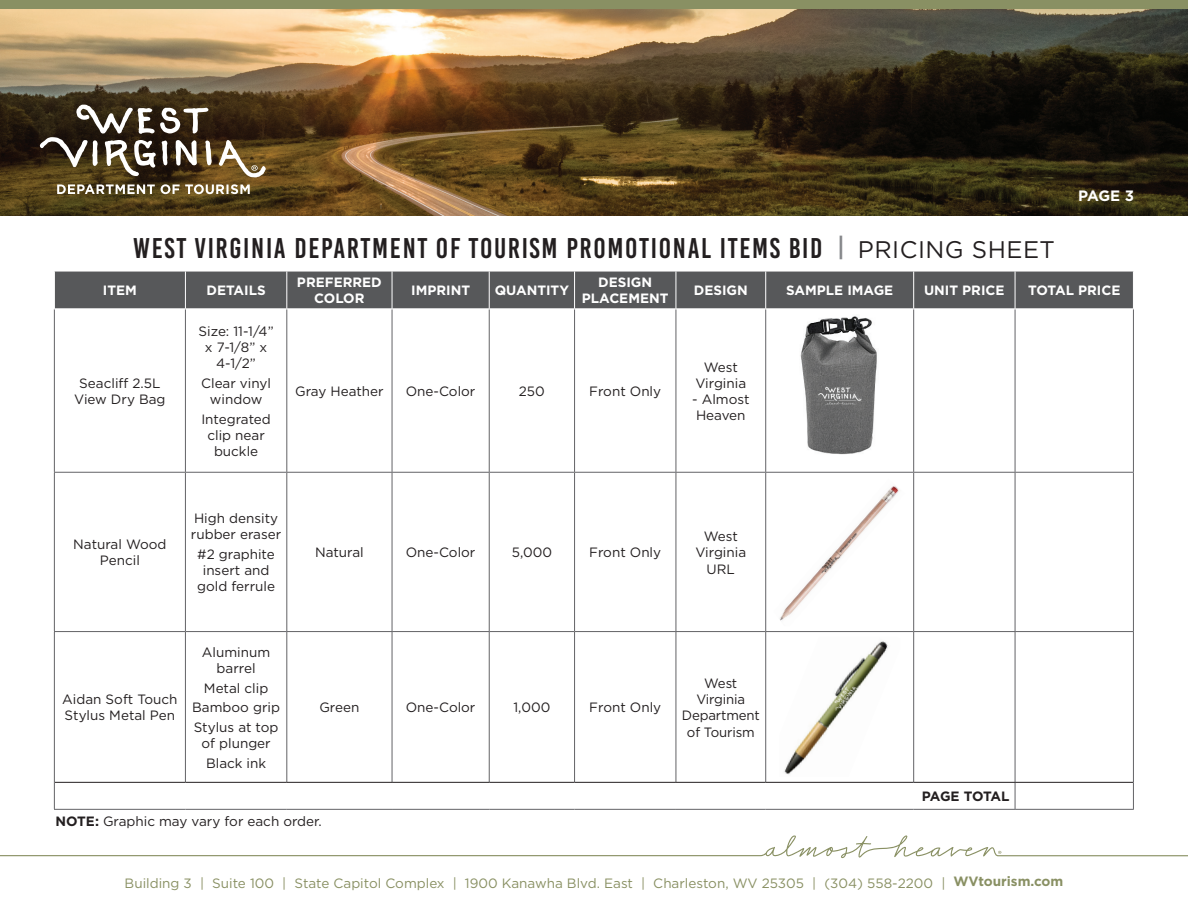
<style>
.page{position:relative;width:1188px;height:918px;background:#fff}
.page>*{position:absolute;margin:0;border:0;box-sizing:border-box;transform-origin:0 0}
.t1{font:28.5px "Bebas Kai";letter-spacing:.06em;color:#231f20}
.t2{font:700 15px "Gotham";color:#fff}
.t3{font:13.5px/16.2px "Gotham";color:#231f20;text-align:center}
.t4{font:13.5px "Gotham";color:#899063}
.t5{font:700 13.5px/16.2px "Gotham";color:#fff;text-align:center}
.t6{font:700 13.5px "Gotham";letter-spacing:-.03em;color:#231f20}
.s1{font-family:"Gotham";font-weight:500;font-size:25.5px;color:#86888b}
.s2{font-family:"Gotham";font-size:24px}
.s3{font-weight:700}
</style>
<div class="page">
<svg style="left:0;top:835px;width:1188px;height:23px"></svg>
<div style="left:0;top:0;width:1188px;height:11px;background:#899063"></div>
<img style="left:0;top:10px;width:1188px;height:206px">
<svg style="left:40px;top:105px;width:172px;height:71px"></svg>
<svg style="left:219px;top:140px;width:47px;height:37px"></svg>
<svg style="left:57px;top:184px;width:193px;height:10px"></svg>
<div style="left:55px;top:272px;width:1078px;height:36px;background:#57585a"></div>
<svg style="left:55px;top:473px;width:1078px;height:309px"></svg>
<hr style="left:54px;top:309px;width:1px;height:163px;background:#636366">
<hr style="left:185px;top:309px;width:1px;height:163px;background:#636366">
<hr style="left:286px;top:309px;width:1px;height:163px;background:#636366">
<hr style="left:392px;top:309px;width:1px;height:163px;background:#636366">
<hr style="left:489px;top:309px;width:1px;height:163px;background:#636366">
<hr style="left:574px;top:309px;width:1px;height:163px;background:#636366">
<hr style="left:676px;top:309px;width:1px;height:163px;background:#636366">
<hr style="left:765px;top:309px;width:1px;height:163px;background:#636366">
<hr style="left:913px;top:309px;width:1px;height:163px;background:#636366">
<hr style="left:1015px;top:309px;width:1px;height:163px;background:#636366">
<hr style="left:1133px;top:309px;width:1px;height:163px;background:#636366">
<hr style="left:54px;top:472px;width:131px;height:1px;background:#636366">
<hr style="left:54px;top:473px;width:1px;height:158px;background:#636366">
<hr style="left:185px;top:472px;width:102px;height:1px;background:#636366">
<hr style="left:185px;top:473px;width:1px;height:158px;background:#636366">
<hr style="left:287px;top:472px;width:105px;height:1px;background:#636366">
<hr style="left:286px;top:473px;width:1px;height:158px;background:#636366">
<hr style="left:392px;top:472px;width:97px;height:1px;background:#636366">
<hr style="left:392px;top:473px;width:1px;height:158px;background:#636366">
<hr style="left:489px;top:472px;width:86px;height:1px;background:#636366">
<hr style="left:489px;top:473px;width:1px;height:158px;background:#636366">
<hr style="left:575px;top:472px;width:101px;height:1px;background:#636366">
<hr style="left:574px;top:473px;width:1px;height:158px;background:#636366">
<hr style="left:676px;top:472px;width:90px;height:1px;background:#636366">
<hr style="left:676px;top:473px;width:1px;height:158px;background:#636366">
<hr style="left:766px;top:472px;width:148px;height:1px;background:#636366">
<hr style="left:765px;top:473px;width:1px;height:158px;background:#636366">
<hr style="left:914px;top:472px;width:101px;height:1px;background:#636366">
<hr style="left:913px;top:473px;width:1px;height:158px;background:#636366">
<hr style="left:1015px;top:472px;width:119px;height:1px;background:#636366">
<hr style="left:1015px;top:473px;width:1px;height:158px;background:#636366">
<hr style="left:1133px;top:473px;width:1px;height:158px;background:#636366">
<hr style="left:54px;top:631px;width:131px;height:1px;background:#636366">
<hr style="left:54px;top:632px;width:1px;height:150px;background:#636366">
<hr style="left:185px;top:631px;width:102px;height:1px;background:#636366">
<hr style="left:185px;top:632px;width:1px;height:150px;background:#636366">
<hr style="left:287px;top:631px;width:105px;height:1px;background:#636366">
<hr style="left:286px;top:632px;width:1px;height:150px;background:#636366">
<hr style="left:392px;top:631px;width:97px;height:1px;background:#636366">
<hr style="left:392px;top:632px;width:1px;height:150px;background:#636366">
<hr style="left:489px;top:631px;width:86px;height:1px;background:#636366">
<hr style="left:489px;top:632px;width:1px;height:150px;background:#636366">
<hr style="left:575px;top:631px;width:101px;height:1px;background:#636366">
<hr style="left:574px;top:632px;width:1px;height:150px;background:#636366">
<hr style="left:676px;top:631px;width:90px;height:1px;background:#636366">
<hr style="left:676px;top:632px;width:1px;height:150px;background:#636366">
<hr style="left:766px;top:631px;width:148px;height:1px;background:#636366">
<hr style="left:765px;top:632px;width:1px;height:150px;background:#636366">
<hr style="left:914px;top:631px;width:101px;height:1px;background:#636366">
<hr style="left:913px;top:632px;width:1px;height:150px;background:#636366">
<hr style="left:1015px;top:631px;width:119px;height:1px;background:#636366">
<hr style="left:1015px;top:632px;width:1px;height:150px;background:#636366">
<hr style="left:1133px;top:632px;width:1px;height:150px;background:#636366">
<svg style="left:54px;top:782px;width:1080px;height:27px"></svg>
<hr style="left:54px;top:809px;width:131px;height:1px;background:#636366">
<hr style="left:185px;top:809px;width:102px;height:1px;background:#636366">
<hr style="left:287px;top:809px;width:105px;height:1px;background:#636366">
<hr style="left:392px;top:809px;width:97px;height:1px;background:#636366">
<hr style="left:489px;top:809px;width:86px;height:1px;background:#636366">
<hr style="left:575px;top:809px;width:101px;height:1px;background:#636366">
<hr style="left:676px;top:809px;width:90px;height:1px;background:#636366">
<hr style="left:766px;top:809px;width:148px;height:1px;background:#636366">
<hr style="left:914px;top:809px;width:101px;height:1px;background:#636366">
<hr style="left:1015px;top:809px;width:119px;height:1px;background:#636366">
<hr style="left:55px;top:782px;width:130px;height:1px;background:#231f20">
<hr style="left:185px;top:782px;width:102px;height:1px;background:#231f20">
<hr style="left:287px;top:782px;width:105px;height:1px;background:#231f20">
<hr style="left:392px;top:782px;width:97px;height:1px;background:#231f20">
<hr style="left:489px;top:782px;width:86px;height:1px;background:#231f20">
<hr style="left:575px;top:782px;width:101px;height:1px;background:#231f20">
<hr style="left:676px;top:782px;width:90px;height:1px;background:#231f20">
<hr style="left:766px;top:782px;width:148px;height:1px;background:#231f20">
<hr style="left:914px;top:782px;width:101px;height:1px;background:#231f20">
<hr style="left:1015px;top:782px;width:118px;height:1px;background:#231f20">
<hr style="left:185px;top:271px;width:1px;height:37px;background:#fff">
<hr style="left:489px;top:271px;width:1px;height:37px;background:#fff">
<hr style="left:765px;top:271px;width:1px;height:37px;background:#fff">
<hr style="left:286px;top:271px;width:1px;height:37px;background:#fff">
<hr style="left:392px;top:271px;width:1px;height:37px;background:#fff">
<hr style="left:574px;top:271px;width:1px;height:37px;background:#fff">
<hr style="left:676px;top:271px;width:1px;height:37px;background:#fff">
<hr style="left:913px;top:271px;width:1px;height:37px;background:#fff">
<hr style="left:1015px;top:271px;width:1px;height:37px;background:#fff">
<img style="left:800px;top:316px;width:77px;height:139px">
<img style="left:773px;top:479px;width:132px;height:147px">
<img style="left:779px;top:637px;width:121px;height:140px">
<h1 class="t1" style="left:133px;top:233px;width:923px">WEST VIRGINIA DEPARTMENT OF TOURISM PROMOTIONAL ITEMS BID <span class="s1">|</span> <span class="s2">PRICING SHEET</span></h1>
<p class="t2" style="left:1078px;top:186px;width:57px">PAGE 3</p>
<p class="t5" style="left:103px;top:282px;width:36px">ITEM</p>
<p class="t5" style="left:206px;top:282px;width:61px">DETAILS</p>
<p class="t5" style="left:297px;top:274px;width:86px">PREFERRED<br>COLOR</p>
<p class="t5" style="left:411px;top:282px;width:60px">IMPRINT</p>
<p class="t5" style="left:495px;top:282px;width:76px">QUANTITY</p>
<p class="t5" style="left:582px;top:274px;width:88px">DESIGN<br>PLACEMENT</p>
<p class="t5" style="left:694px;top:282px;width:56px">DESIGN</p>
<p class="t5" style="left:786px;top:282px;width:109px">SAMPLE IMAGE</p>
<p class="t5" style="left:924px;top:282px;width:82px">UNIT PRICE</p>
<p class="t5" style="left:1028px;top:282px;width:94px">TOTAL PRICE</p>
<p class="t3" style="left:74px;top:375px;width:93px">Seacliff 2.5L<br>View Dry Bag</p>
<p class="t3" style="left:199px;top:323px;width:77px">Size: 11-1/4” x 7-1/8” x<br>4-1/2”</p>
<p class="t3" style="left:201px;top:375px;width:72px">Clear vinyl window</p>
<p class="t3" style="left:201px;top:410px;width:71px">Integrated clip near buckle</p>
<p class="t3" style="left:295px;top:383px;width:90px">Gray Heather</p>
<p class="t3" style="left:406px;top:383px;width:71px">One-Color</p>
<p class="t3" style="left:519px;top:383px;width:28px">250</p>
<p class="t3" style="left:589px;top:383px;width:73px">Front Only</p>
<p class="t3" style="left:695px;top:358px;width:52px">West<br>Virginia</p>
<p class="t3" style="left:692px;top:391px;width:59px;text-align:left">- Almost<br>Heaven</p>
<p class="t3" style="left:73px;top:536px;width:95px">Natural Wood<br>Pencil</p>
<p class="t3" style="left:191px;top:510px;width:92px;text-align:left">High density rubber eraser</p>
<p class="t3" style="left:197px;top:546px;width:79px">#2 graphite insert and gold ferrule</p>
<p class="t3" style="left:315px;top:544px;width:50px">Natural</p>
<p class="t3" style="left:406px;top:544px;width:71px">One-Color</p>
<p class="t3" style="left:512px;top:544px;width:42px">5,000</p>
<p class="t3" style="left:589px;top:544px;width:73px">Front Only</p>
<p class="t3" style="left:62px;top:691px;width:117px;text-align:left">Aidan Soft Touch<br>Stylus Metal Pen</p>
<p class="t3" style="left:202px;top:644px;width:70px">Aluminum barrel</p>
<p class="t3" style="left:192px;top:678px;width:89px;line-height:19.5px">Metal clip<br>Bamboo grip<br>Stylus at top</p>
<p class="t3" style="left:201px;top:733px;width:71px;line-height:19.5px">of plunger<br>Black ink</p>
<p class="t3" style="left:319px;top:699px;width:42px">Green</p>
<p class="t3" style="left:406px;top:699px;width:71px">One-Color</p>
<p class="t3" style="left:513px;top:699px;width:38px">1,000</p>
<p class="t3" style="left:589px;top:699px;width:73px">Front Only</p>
<p class="t3" style="left:56px;top:813px;width:268px"><span class="s3">NOTE:</span> Graphic may vary for each order.</p>
<p class="t3" style="left:695px;top:528px;width:52px">West<br>Virginia<br>URL</p>
<p class="t3" style="left:682px;top:675px;width:80px">West<br>Virginia<br>Department of Tourism</p>
<p class="t6" style="left:922px;top:788px;width:89px">PAGE TOTAL</p>
<p class="t4" style="left:125px;top:874px;width:940px">Building 3 | Suite 100 | State Capitol Complex | 1900 Kanawha Blvd. East | Charleston, WV 25305 | (304) 558-2200 | <span class="s3">WVtourism.com</span></p>
</div>
